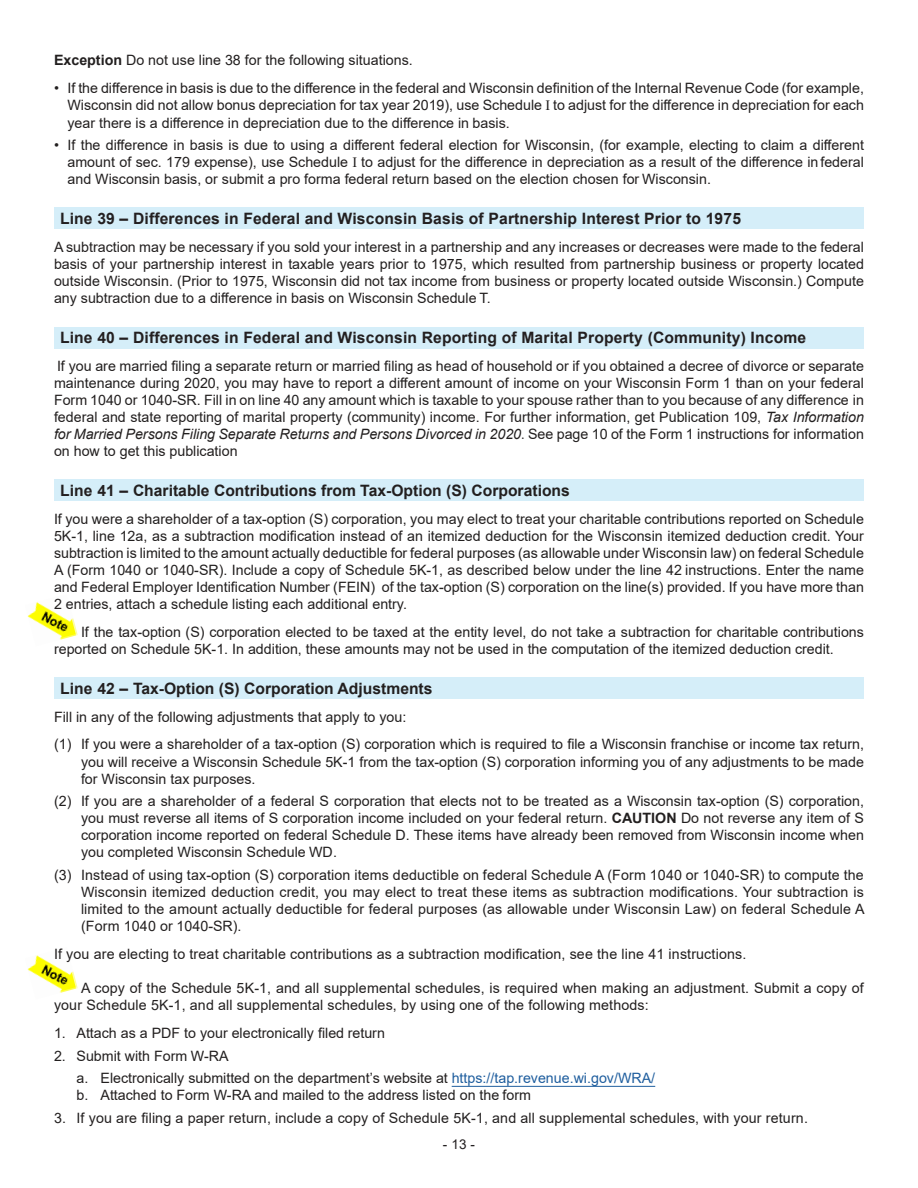
<style>
.page{position:relative;width:918px;height:1188px;background:#fff}
.page>*{position:absolute;margin:0;border:0;box-sizing:border-box;transform-origin:0 0}
.Body_Text{font:700 15.6px "Arial";letter-spacing:.01em;color:#231f20}
.Body_Text-2{font:700 15.6px "Arial";color:#221f1f}
.Body_Text-3{font:14.25px/17.1px "Arial";color:#221f1f;text-align:justify}
.t1{font:13.5px "Arial";color:#231f20}
.s1{font-weight:700}
.s2{font-family:"Times New Roman"}
.s3{font-style:italic}
.s4{color:#231f20}
.s5{color:#1f5e9e}
</style>
<div class="page">
<img style="left:27px;top:955px;width:51px;height:38px">
<div style="left:54px;top:677px;width:810px;height:22px;background:#d5eef9"></div>
<img style="left:27px;top:602px;width:51px;height:38px">
<div style="left:54px;top:480px;width:810px;height:21px;background:#d5eef9"></div>
<div style="left:54px;top:327px;width:810px;height:22px;background:#d5eef9"></div>
<div style="left:54px;top:207px;width:810px;height:22px;background:#d5eef9"></div>
<hr style="left:452px;top:1086px;width:203px;height:1px;background:#1f5e9e">
<p class="Body_Text-3" style="left:54px;top:52px;width:360px"><span class="s1">Exception</span> Do not use line 38 for the following situations.</p>
<p class="Body_Text-3" style="left:68px;top:80px;width:798px;text-indent:-14px">• If the difference in basis is due to the difference in the federal and Wisconsin definition of the Internal Revenue Code (for example, Wisconsin did not allow bonus depreciation for tax year 2019), use Schedule <span class="s2">I</span> to adjust for the difference in depreciation for each year there is a difference in depreciation due to the difference in basis.</p>
<p class="Body_Text-3" style="left:68px;top:136px;width:798px;text-indent:-14px">• If the difference in basis is due to using a different federal election for Wisconsin, (for example, electing to claim a different amount of sec. 179 expense), use Schedule <span class="s2">I</span> to adjust for the difference in depreciation as a result of the difference in federal and Wisconsin basis, or submit a pro forma federal return based on the election chosen for Wisconsin.</p>
<p class="Body_Text" style="left:60px;top:207px;width:683px">Line 39 – Differences in Federal and Wisconsin Basis of Partnership Interest Prior to 1975</p>
<p class="Body_Text-3" style="left:54px;top:238px;width:811px">A subtraction may be necessary if you sold your interest in a partnership and any increases or decreases were made to the federal basis of your partnership interest in taxable years prior to 1975, which resulted from partnership business or property located outside Wisconsin. (Prior to 1975, Wisconsin did not tax income from business or property located outside Wisconsin.) Compute any subtraction due to a difference in basis on Wisconsin Schedule T.</p>
<p class="Body_Text" style="left:60px;top:326px;width:748px">Line 40 – Differences in Federal and Wisconsin Reporting of Marital Property (Community) Income</p>
<p class="Body_Text-3" style="left:54px;top:357px;width:811px">If you are married filing a separate return or married filing as head of household or if you obtained a decree of divorce or separate maintenance during 2020, you may have to report a different amount of income on your Wisconsin Form 1 than on your federal Form 1040 or 1040-SR. Fill in on line 40 any amount which is taxable to your spouse rather than to you because of any difference in federal and state reporting of marital property (community) income. For further information, get Publication 109, <span class="s3">Tax Information for Married Persons Filing Separate Returns and Persons Divorced in 2020</span><span class="s2">.</span> See page 10 of the Form 1 instructions for information on how to get this publication</p>
<p class="Body_Text-2" style="left:60px;top:479px;width:511px"><span class="s4">Line 41 –</span> Charitable Contributions from Tax-Option (S) Corporations</p>
<p class="Body_Text-3" style="left:54px;top:510px;width:811px">If you were a shareholder of a tax-option (S) corporation, you may elect to treat your charitable contributions reported on Schedule 5K-1, line 12a, as a subtraction modification instead of an itemized deduction for the Wisconsin itemized deduction credit. Your subtraction is limited to the amount actually deductible for federal purposes (as allowable under Wisconsin law) on federal Schedule A (Form 1040 or 1040-SR). Include a copy of Schedule 5K-1, as described below under the line 42 instructions. Enter the name and Federal Employer Identification Number (FEIN) of the tax-option (S) corporation on the line(s) provided. If you have more than 2 entries, attach a schedule listing each additional entry.</p>
<p class="Body_Text-3" style="left:54px;top:623px;width:811px;text-indent:27px">If the tax-option (S) corporation elected to be taxed at the entity level, do not take a subtraction for charitable contributions reported on Schedule 5K-1. In addition, these amounts may not be used in the computation of the itemized deduction credit.</p>
<p class="Body_Text-2" style="left:60px;top:677px;width:374px"><span class="s4">Line 42 –</span> Tax-Option (S) Corporation Adjustments</p>
<p class="Body_Text-3" style="left:54px;top:708px;width:354px">Fill in any of the following adjustments that apply to you:</p>
<p class="Body_Text-3" style="left:81px;top:736px;width:784px;text-indent:-27px">(1) If you were a shareholder of a tax-option (S) corporation which is required to file a Wisconsin franchise or income tax return, you will receive a Wisconsin Schedule 5K-1 from the tax-option (S) corporation informing you of any adjustments to be made for Wisconsin tax purposes.</p>
<p class="Body_Text-3" style="left:81px;top:793px;width:784px;text-indent:-27px">(2) If you are a shareholder of a federal S corporation that elects not to be treated as a Wisconsin tax-option (S) corporation, you must reverse all items of S corporation income included on your federal return. <span class="s1">CAUTION</span> Do not reverse any item of S corporation income reported on federal Schedule D. These items have already been removed from Wisconsin income when you completed Wisconsin Schedule WD.</p>
<p class="Body_Text-3" style="left:81px;top:866px;width:785px;text-indent:-27px">(3) Instead of using tax-option (S) corporation items deductible on federal Schedule A (Form 1040 or 1040-SR) to compute the Wisconsin itemized deduction credit, you may elect to treat these items as subtraction modifications. Your subtraction is limited to the amount actually deductible for federal purposes (as allowable under Wisconsin Law) on federal Schedule A (Form 1040 or 1040-SR).</p>
<p class="Body_Text-3" style="left:54px;top:946px;width:694px">If you are electing to treat charitable contributions as a subtraction modification, see the line 41 instructions.</p>
<p class="Body_Text-3" style="left:54px;top:980px;width:811px;text-indent:27px">A copy of the Schedule 5K-1, and all supplemental schedules, is required when making an adjustment. Submit a copy of your Schedule 5K-1, and all supplemental schedules, by using one of the following methods:</p>
<p class="Body_Text-3" style="left:54px;top:1025px;width:332px">1. Attach as a PDF to your electronically filed return</p>
<p class="Body_Text-3" style="left:54px;top:1047px;width:176px">2. Submit with Form W-RA</p>
<p class="Body_Text-3" style="left:77px;top:1070px;width:580px">a. Electronically submitted on the department’s website at <span class="s5">https://tap.revenue.wi.gov/WRA/</span></p>
<p class="Body_Text-3" style="left:77px;top:1087px;width:456px"><span class="s4">b.</span> Attached to Form W-RA and mailed to the address listed on the form</p>
<p class="Body_Text-3" style="left:54px;top:1109px;width:755px">3. If you are filing a paper return, include a copy of Schedule 5K-1, and all supplemental schedules, with your return.</p>
<p class="t1" style="left:443px;top:1135px;width:34px">- 13 -</p>
</div>
